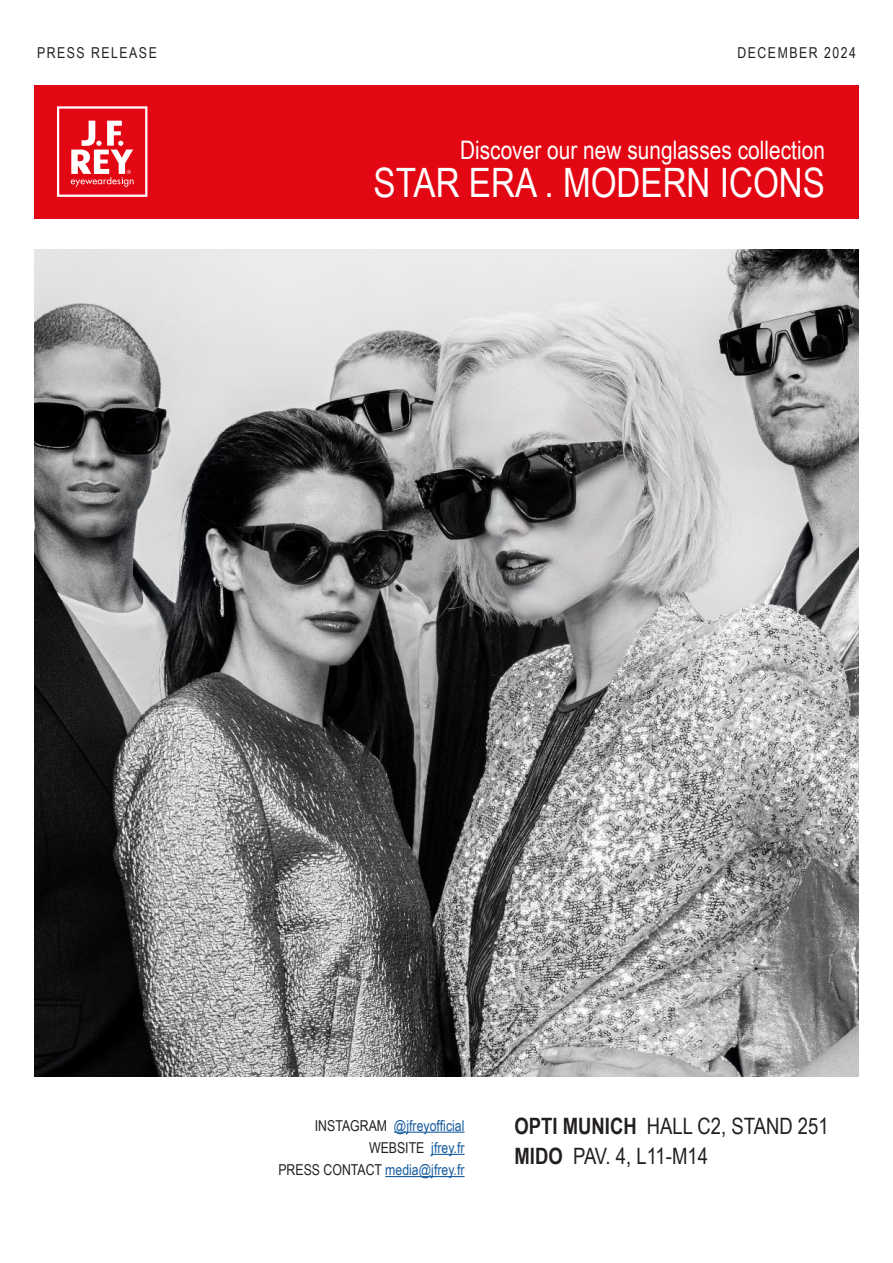
<style>
.page{position:relative;width:893px;height:1263px;background:#fff}
.page>*{position:absolute;margin:0;border:0;box-sizing:border-box;transform-origin:0 0}
.t1{font:40.5px "Arial Narrow";color:#fff}
.t2{font:25.5px "Arial Narrow";color:#fff}
.t3{font:22.5px/30.8px "Arial Narrow";color:#231f20}
.t4{font:15px/22.2px "Arial Narrow";color:#175d9e;text-align:right}
.t5{font:15px "Arial Narrow";letter-spacing:.1em;color:#231f20}
.s1{color:#231f20}
.s2{font-weight:700}
</style>
<div class="page">
<img style="left:34px;top:250px;width:825px;height:827px">
<div style="left:34px;top:85px;width:825px;height:133px;background:#e30713"></div>
<svg style="left:57px;top:106px;width:90px;height:91px"></svg>
<hr style="left:394px;top:1131px;width:71px;height:2px;background:#175d9e">
<hr style="left:431px;top:1154px;width:34px;height:1px;background:#175d9e">
<hr style="left:385px;top:1176px;width:80px;height:1px;background:#175d9e">
<p class="t5" style="left:37px;top:47px;width:121px">PRESS RELEASE</p>
<p class="t5" style="left:737px;top:47px;width:120px">DECEMBER 2024</p>
<h2 class="t2" style="left:460px;top:141px;width:366px">Discover our new sunglasses collection</h2>
<h1 class="t1" style="left:373px;top:167px;width:453px">STAR ERA . MODERN ICONS</h1>
<p class="t4" style="left:278px;top:1113px;width:188px"><span class="s1">INSTAGRAM</span> @jfreyofficial<br><span class="s1">WEBSITE</span> jfrey.fr<br><span class="s1">PRESS CONTACT</span> media@jfrey.fr</p>
<h3 class="t3" style="left:514px;top:1112px;width:316px"><span class="s2">OPTI MUNICH</span> HALL C2, STAND 251<br><span class="s2">MIDO</span> PAV. 4, L11-M14</h3>
</div>
